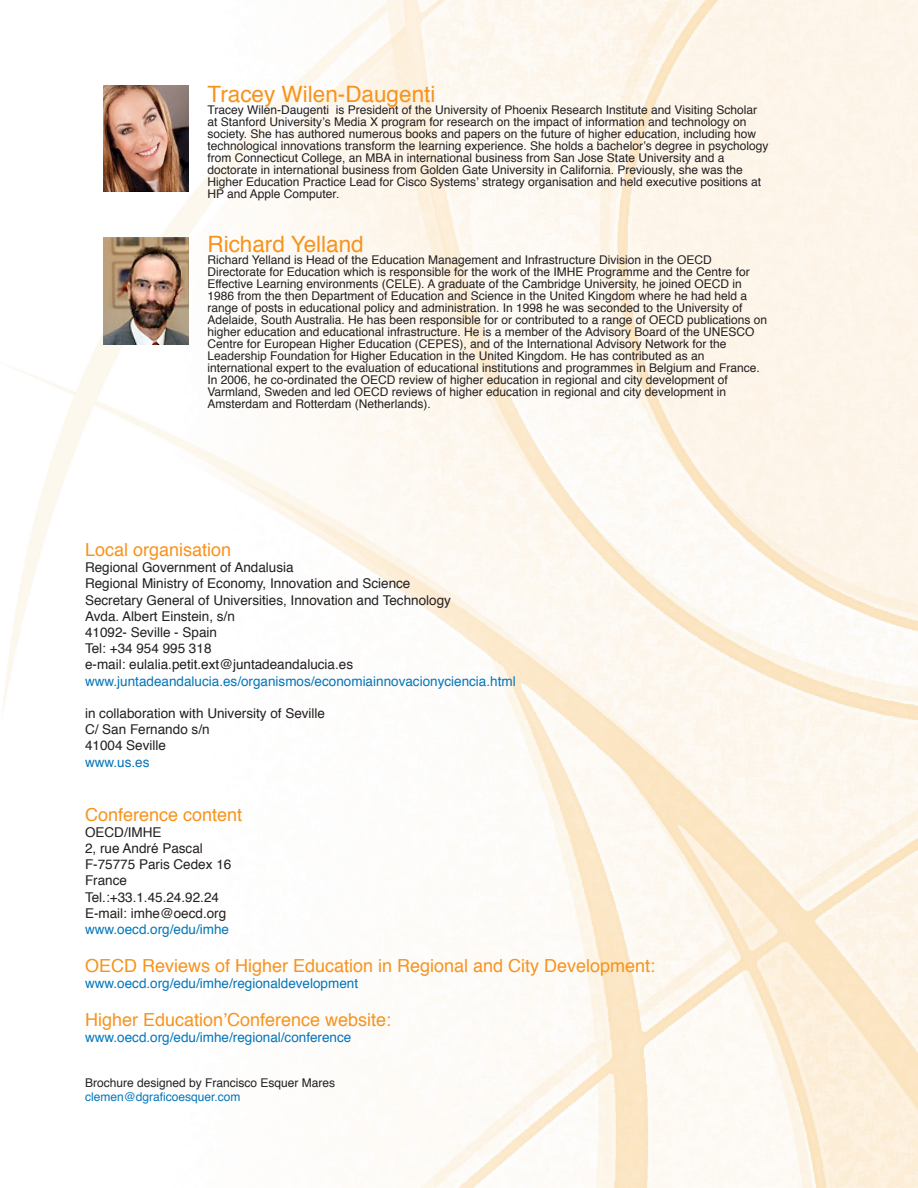
<style>
.page{position:relative;width:918px;height:1188px;background:#fff}
.page>*{position:absolute;margin:0;border:0;box-sizing:border-box;transform-origin:0 0}
.t1{font:22.5px "Helvetica";color:#f7931d}
.t2{font:18px "Helvetica";color:#f7931d}
.t3{font:13.5px/16.2px "Helvetica";color:#231f20}
.t4{font:13.5px "Helvetica";color:#0375ba}
.t5{font:12px/12px "Helvetica";color:#231f20}
.t6{font:12px "Helvetica";color:#0375ba}
</style>
<div class="page">
<img style="left:2px;top:0;width:916px;height:1188px">
<img style="left:104px;top:85px;width:85px;height:106px">
<img style="left:104px;top:238px;width:85px;height:106px">
<h1 class="t1" style="left:207px;top:77px;width:229px">Tracey Wilen-Daugenti</h1>
<p class="t5" style="left:207px;top:104px;width:562px">Tracey Wilen-Daugenti is President of the University of Phoenix Research Institute and Visiting Scholar at Stanford University’s Media X program for research on the impact of information and technology on society. She has authored numerous books and papers on the future of higher education, including how technological innovations transform the learning experience. She holds a bachelor’s degree in psychology from Connecticut College, an MBA in international business from San Jose State University and a doctorate in international business from Golden Gate University in California. Previously, she was the Higher Education Practice Lead for Cisco Systems’ strategy organisation and held executive positions at HP and Apple Computer.</p>
<h1 class="t1" style="left:207px;top:227px;width:158px">Richard Yelland</h1>
<p class="t5" style="left:207px;top:254px;width:561px">Richard Yelland is Head of the Education Management and Infrastructure Division in the OECD Directorate for Education which is responsible for the work of the IMHE Programme and the Centre for Effective Learning environments (CELE). A graduate of the Cambridge University, he joined OECD in 1986 from the then Department of Education and Science in the United Kingdom where he had held a range of posts in educational policy and administration. In 1998 he was seconded to the University of Adelaide, South Australia. He has been responsible for or contributed to a range of OECD publications on higher education and educational infrastructure. He is a member of the Advisory Board of the UNESCO Centre for European Higher Education (CEPES), and of the International Advisory Network for the Leadership Foundation for Higher Education in the United Kingdom. He has contributed as an international expert to the evaluation of educational institutions and programmes in Belgium and France.<br>In 2006, he co-ordinated the OECD review of higher education in regional and city development of Varmland, Sweden and led OECD reviews of higher education in regional and city development in Amsterdam and Rotterdam (Netherlands).</p>
<h2 class="t2" style="left:85px;top:536px;width:148px">Local organisation</h2>
<p class="t3" style="left:85px;top:560px;width:367px">Regional Government of Andalusia<br>Regional Ministry of Economy, Innovation and Science Secretary General of Universities, Innovation and Technology Avda. Albert Einstein, s/n<br>41092- Seville - Spain<br>Tel: +34 954 995 318<br>e-mail: eulalia.petit.ext@juntadeandalucia.es</p>
<p class="t4" style="left:85px;top:671px;width:432px">www.juntadeandalucia.es/organismos/economiainnovacionyciencia.html</p>
<p class="t3" style="left:85px;top:706px;width:242px">in collaboration with University of Seville<br>C/ San Fernando s/n<br>41004 Seville</p>
<p class="t4" style="left:85px;top:752px;width:66px">www.us.es</p>
<h2 class="t2" style="left:85px;top:800px;width:159px">Conference content</h2>
<p class="t3" style="left:85px;top:824px;width:148px">OECD/IMHE<br>2, rue André Pascal<br>F-75775 Paris Cedex 16<br>France<br>Tel.:+33.1.45.24.92.24<br>E-mail: imhe@oecd.org</p>
<p class="t4" style="left:85px;top:919px;width:146px">www.oecd.org/edu/imhe</p>
<h2 class="t2" style="left:85px;top:952px;width:572px">OECD Reviews of Higher Education in Regional and City Development:</h2>
<p class="t4" style="left:85px;top:973px;width:275px">www.oecd.org/edu/imhe/regionaldevelopment</p>
<h2 class="t2" style="left:85px;top:1006px;width:308px">Higher Education’Conference website:</h2>
<p class="t4" style="left:85px;top:1027px;width:268px">www.oecd.org/edu/imhe/regional/conference</p>
<p class="t5" style="left:85px;top:1077px;width:252px">Brochure designed by Francisco Esquer Mares</p>
<p class="t6" style="left:85px;top:1088px;width:157px">clemen@dgraficoesquer.com</p>
</div>
